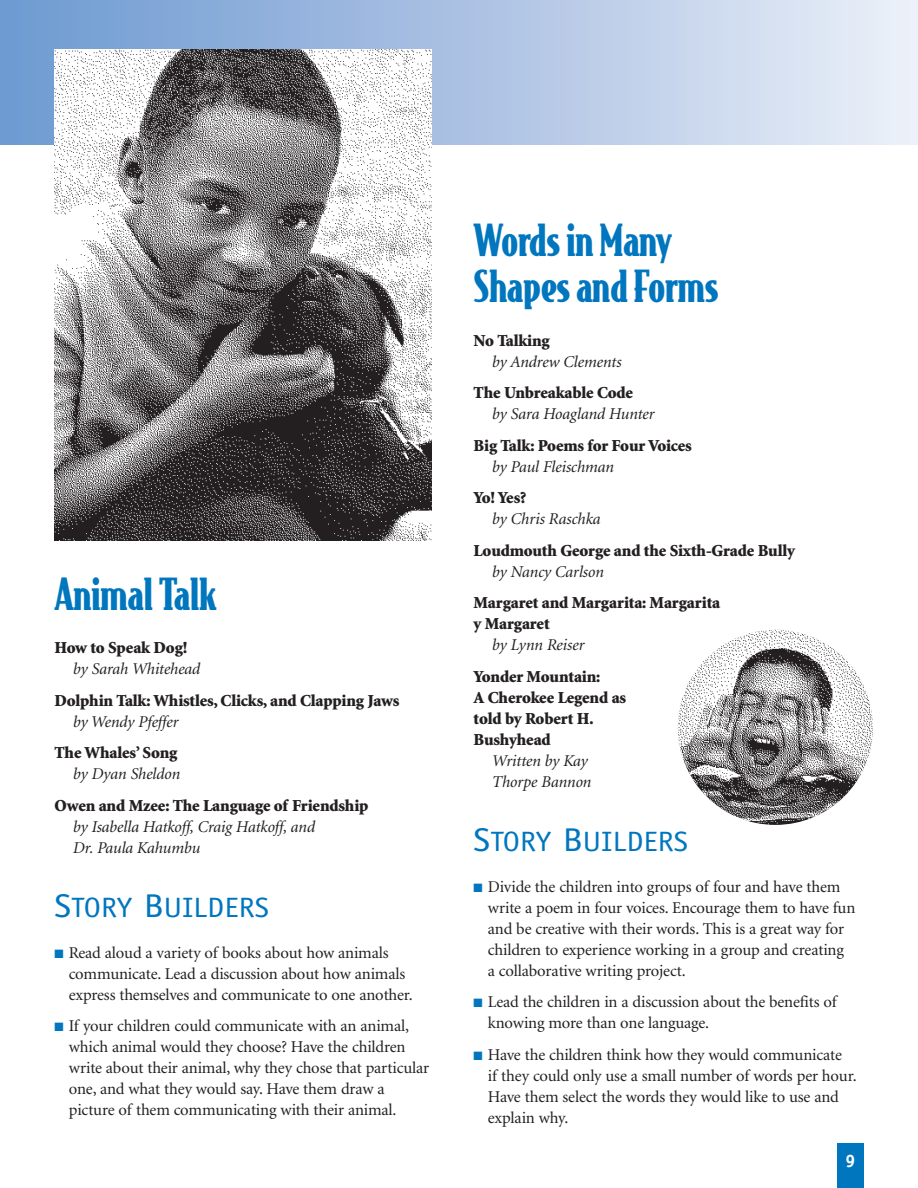
<style>
.page{position:relative;width:918px;height:1188px;background:#fff}
.page>*{position:absolute;margin:0;border:0;box-sizing:border-box;transform-origin:0 0}
.t1{font:900 42px/46.5px "Bodega Serif";letter-spacing:-.01em;color:#0076be}
.t2{font:28.05px "Officina Sans";color:#0076be;scale:1.1 1}
.t3{font:700 18px "Officina Sans";color:#fff}
.t4{font:900 16.8px/21px "Minion";letter-spacing:-.01em;color:#231f20}
.t5{font:16.5px/21px "Minion";letter-spacing:-.01em;color:#231f20}
.t6{font:italic 16.5px/21px "Minion";letter-spacing:-.01em;color:#231f20}
.s1{font-size:33px}
.s2{color:#0076be}
</style>
<div class="page">
<div style="left:0;top:0;width:918px;height:144px;background:linear-gradient(to right,#6c98d0,#eaeef7)"></div>
<div style="left:837px;top:1143px;width:27px;height:45px;background:#0076be"></div>
<img style="left:54px;top:50px;width:378px;height:490px">
<img style="left:678px;top:630px;width:195px;height:195px;border-radius:50%">
<h1 class="t1" style="left:54px;top:572px;width:164px">Animal Talk</h1>
<p class="t4" style="left:54px;top:638px;width:134px">How to Speak Dog!</p>
<p class="t6" style="left:72px;top:660px;width:129px">by Sarah Whitehead</p>
<p class="t4" style="left:54px;top:691px;width:346px">Dolphin Talk: Whistles, Clicks, and Clapping Jaws</p>
<p class="t6" style="left:72px;top:712px;width:107px">by Wendy Pfeffer</p>
<p class="t4" style="left:54px;top:743px;width:124px">The Whales’ Song</p>
<p class="t6" style="left:72px;top:765px;width:109px">by Dyan Sheldon</p>
<p class="t4" style="left:54px;top:796px;width:316px">Owen and Mzee: The Language of Friendship</p>
<p class="t6" style="left:72px;top:817px;width:244px">by Isabella Hatkoff, Craig Hatkoff, and<br>Dr. Paula Kahumbu</p>
<h2 class="t2" style="left:54px;top:897px;width:197px"><span class="s1">S</span>TORY <span class="s1">B</span>UILDERS</h2>
<p class="t5" style="left:69px;top:943px;width:346px;text-indent:-14px"><span class="s2">■</span> Read aloud a variety of books about how animals communicate. Lead a discussion about how animals express themselves and communicate to one another.</p>
<p class="t5" style="left:69px;top:1017px;width:362px;text-indent:-14px"><span class="s2">■</span> If your children could communicate with an animal, which animal would they choose? Have the children write about their animal, why they chose that particular one, and what they would say. Have them draw a picture of them communicating with their animal.</p>
<h1 class="t1" style="left:474px;top:218px;width:246px">WordsinMany<br>Shapesand Forms</h1>
<p class="t4" style="left:474px;top:331px;width:78px">No Talking</p>
<p class="t6" style="left:492px;top:352px;width:131px">by Andrew Clements</p>
<p class="t4" style="left:474px;top:383px;width:161px">The Unbreakable Code</p>
<p class="t6" style="left:492px;top:405px;width:164px">by Sara Hoagland Hunter</p>
<p class="t4" style="left:474px;top:436px;width:220px">Big Talk: Poems for Four Voices</p>
<p class="t6" style="left:492px;top:457px;width:123px">by Paul Fleischman</p>
<p class="t4" style="left:474px;top:488px;width:54px">Yo! Yes?</p>
<p class="t6" style="left:492px;top:510px;width:110px">by Chris Raschka</p>
<p class="t4" style="left:474px;top:541px;width:323px">Loudmouth George and the Sixth-Grade Bully</p>
<p class="t6" style="left:492px;top:562px;width:113px">by Nancy Carlson</p>
<p class="t4" style="left:474px;top:593px;width:248px">Margaret and Margarita: Margarita y Margaret</p>
<p class="t6" style="left:492px;top:636px;width:94px">by Lynn Reiser</p>
<p class="t4" style="left:474px;top:667px;width:154px">Yonder Mountain:<br>A Cherokee Legend as told by Robert H.<br>Bushyhead</p>
<p class="t6" style="left:492px;top:751px;width:101px">Written by Kay<br>Thorpe Bannon</p>
<h2 class="t2" style="left:474px;top:831px;width:197px"><span class="s1">S</span>TORY <span class="s1">B</span>UILDERS</h2>
<p class="t5" style="left:488px;top:877px;width:369px;text-indent:-14px"><span class="s2">■</span> Divide the children into groups of four and have them write a poem in four voices. Encourage them to have fun and be creative with their words. This is a great way for children to experience working in a group and creating<br>a collaborative writing project.</p>
<p class="t5" style="left:488px;top:993px;width:350px;text-indent:-14px"><span class="s2">■</span> Lead the children in a discussion about the benefits of knowing more than one language.</p>
<p class="t5" style="left:488px;top:1045px;width:370px;text-indent:-14px"><span class="s2">■</span> Have the children think how they would communicate<br>if they could only use a small number of words per hour.<br>Have them select the words they would like to use and explain why.</p>
<p class="t3" style="left:845px;top:1154px;width:12px">9</p>
</div>
